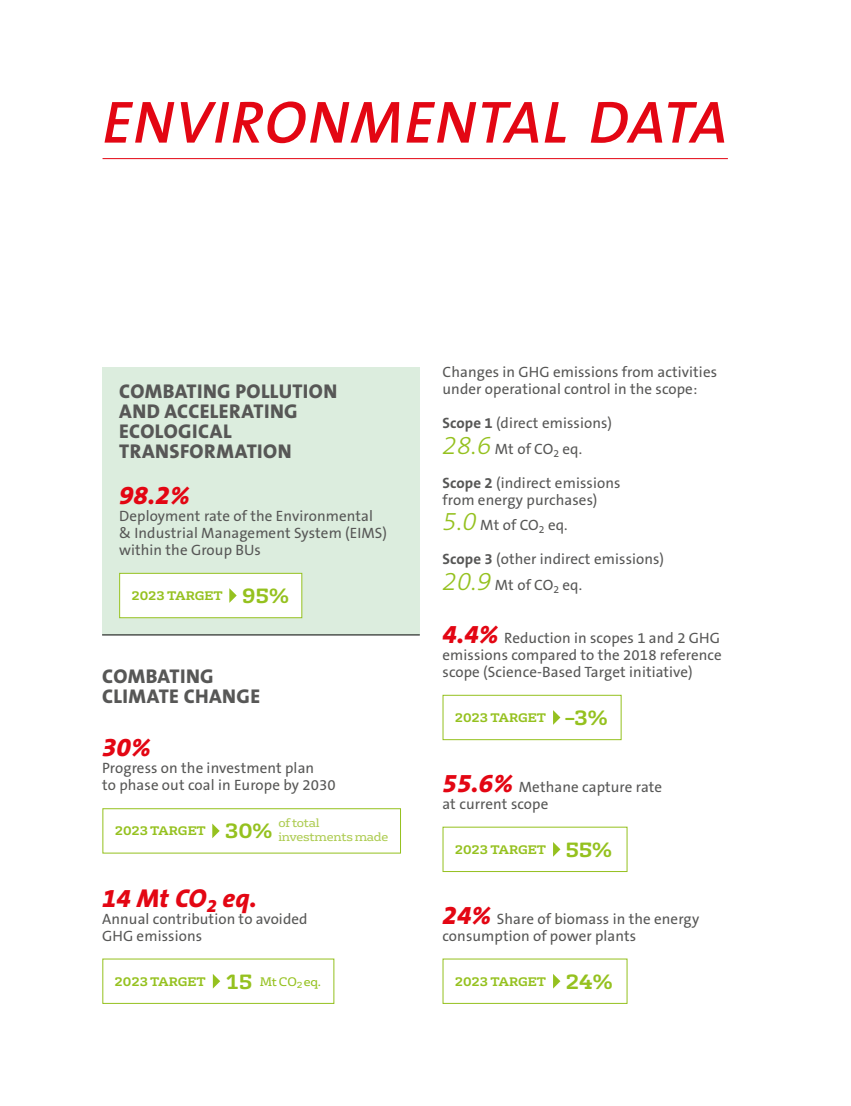
<style>
.page{position:relative;width:851px;height:1106px;background:#fff}
.page>*{position:absolute;margin:0;border:0;box-sizing:border-box;transform-origin:0 0}
.t1{font:italic 600 60px "The Sans OT6";letter-spacing:.02em;color:#e30613}
.t2{font:italic 800 26px "The Sans OT8";letter-spacing:.01em;color:#e30613}
.t3{font:800 20px/20px "The Sans OT8";letter-spacing:.02em;color:#575756}
.t4{font:15px/17px "The Sans OT5 Plain";letter-spacing:.01em;color:#575756}
.t5{font:700 12px "FS Rufus";letter-spacing:-.01em;color:#95c11f}
.t6{font:12px/14px "FS Rufus";letter-spacing:-.02em;color:#aecc53}
.s1{font-size:20px}
.s2{font-weight:400}
.s3{font-family:"The Sans OT7";font-weight:700}
.s4{font-family:"The Sans OT3";font-weight:300;font-style:italic;font-size:26px;color:#95c11f}
.s5{font-family:"The Sans OT8";font-weight:800;font-style:italic;font-size:26px;color:#e30613}
</style>
<div class="page">
<hr style="left:102px;top:158px;width:625px;height:1px;background:#e30613">
<svg style="left:212px;top:823px;width:8px;height:15px"></svg>
<div style="left:102px;top:808px;width:299px;height:45px;border:1px solid #95c11f"></div>
<svg style="left:213px;top:974px;width:7px;height:14px"></svg>
<div style="left:102px;top:367px;width:318px;height:268px;background:#dcedde"></div>
<hr style="left:102px;top:634px;width:318px;height:1px;background:#000">
<div style="left:120px;top:573px;width:182px;height:44px;background:#fff"></div>
<svg style="left:229px;top:588px;width:8px;height:15px"></svg>
<div style="left:119px;top:573px;width:183px;height:45px;border:1px solid #95c11f"></div>
<svg style="left:553px;top:710px;width:7px;height:15px"></svg>
<div style="left:442px;top:694px;width:179px;height:46px;border:1px solid #95c11f"></div>
<svg style="left:553px;top:842px;width:7px;height:14px"></svg>
<div style="left:442px;top:826px;width:185px;height:46px;border:1px solid #95c11f"></div>
<svg style="left:553px;top:974px;width:7px;height:14px"></svg>
<h1 class="t1" style="left:102px;top:84px;width:626px">ENVIRONMENTAL DATA</h1>
<h3 class="t3" style="left:119px;top:381px;width:219px">COMBATING POLLUTION<br>AND ACCELERATING<br>ECOLOGICAL<br>TRANSFORMATION</h3>
<h2 class="t2" style="left:119px;top:478px;width:72px">98.2%</h2>
<p class="t4" style="left:119px;top:507px;width:269px">Deployment rate of the Environmental &amp; Industrial Management System (EIMS) within the Group BUs</p>
<p class="t5" style="left:131px;top:585px;width:159px">2023 TARGET <span class="s1">95%</span></p>
<h3 class="t3" style="left:102px;top:666px;width:159px">COMBATING<br>CLIMATE CHANGE</h3>
<h2 class="t2" style="left:102px;top:730px;width:50px">30%</h2>
<p class="t4" style="left:102px;top:760px;width:235px">Progress on the investment plan<br>to phase out coal in Europe by 2030</p>
<p class="t5" style="left:115px;top:820px;width:159px">2023 TARGET <span class="s1">30%</span></p>
<p class="t6" style="left:278px;top:814px;width:111px">of total investments made</p>
<h2 class="t2" style="left:102px;top:881px;width:156px">14 Mt CO<sub>2</sub> eq.</h2>
<p class="t4" style="left:102px;top:910px;width:207px">Annual contribution to avoided<br>GHG emissions</p>
<p class="t5" style="left:115px;top:970px;width:208px">2023 TARGET <span class="s1">15</span> <span class="s2">Mt CO</span><sub>2</sub> <span class="s2">eq.</span></p>
<p class="t4" style="left:442px;top:364px;width:276px">Changes in GHG emissions from activities under operational control in the scope:</p>
<p class="t4" style="left:442px;top:410px;width:171px;line-height:25.6px"><span class="s3">Scope 1</span> (direct emissions)<br><span class="s4">28.6</span> Mt of CO<sub>2</sub> eq.</p>
<p class="t4" style="left:442px;top:474px;width:179px"><span class="s3">Scope 2</span> (indirect emissions from energy purchases)</p>
<p class="t4" style="left:442px;top:517px;width:127px"><span class="s4">5.0</span> Mt of CO<sub>2</sub> eq.</p>
<p class="t4" style="left:442px;top:546px;width:223px;line-height:25.6px"><span class="s3">Scope 3</span> (other indirect emissions)<br><span class="s4">20.9</span> Mt of CO<sub>2</sub> eq.</p>
<p class="t4" style="left:442px;top:629px;width:281px;text-align:justify"><span class="s5">4.4%</span> Reduction in scopes 1 and 2 GHG emissions compared to the 2018 reference scope (Science-Based Target initiative)</p>
<p class="t5" style="left:455px;top:707px;width:154px">2023 TARGET <span class="s1">–3%</span></p>
<p class="t4" style="left:442px;top:778px;width:221px"><span class="s5">55.6%</span> Methane capture rate at current scope</p>
<p class="t5" style="left:455px;top:839px;width:159px">2023 TARGET <span class="s1">55%</span></p>
<p class="t4" style="left:442px;top:910px;width:258px"><span class="s5">24%</span> Share of biomass in the energy consumption of power plants</p>
<p class="t5" style="left:455px;top:970px;width:159px">2023 TARGET <span class="s1">24%</span></p>
</div>
